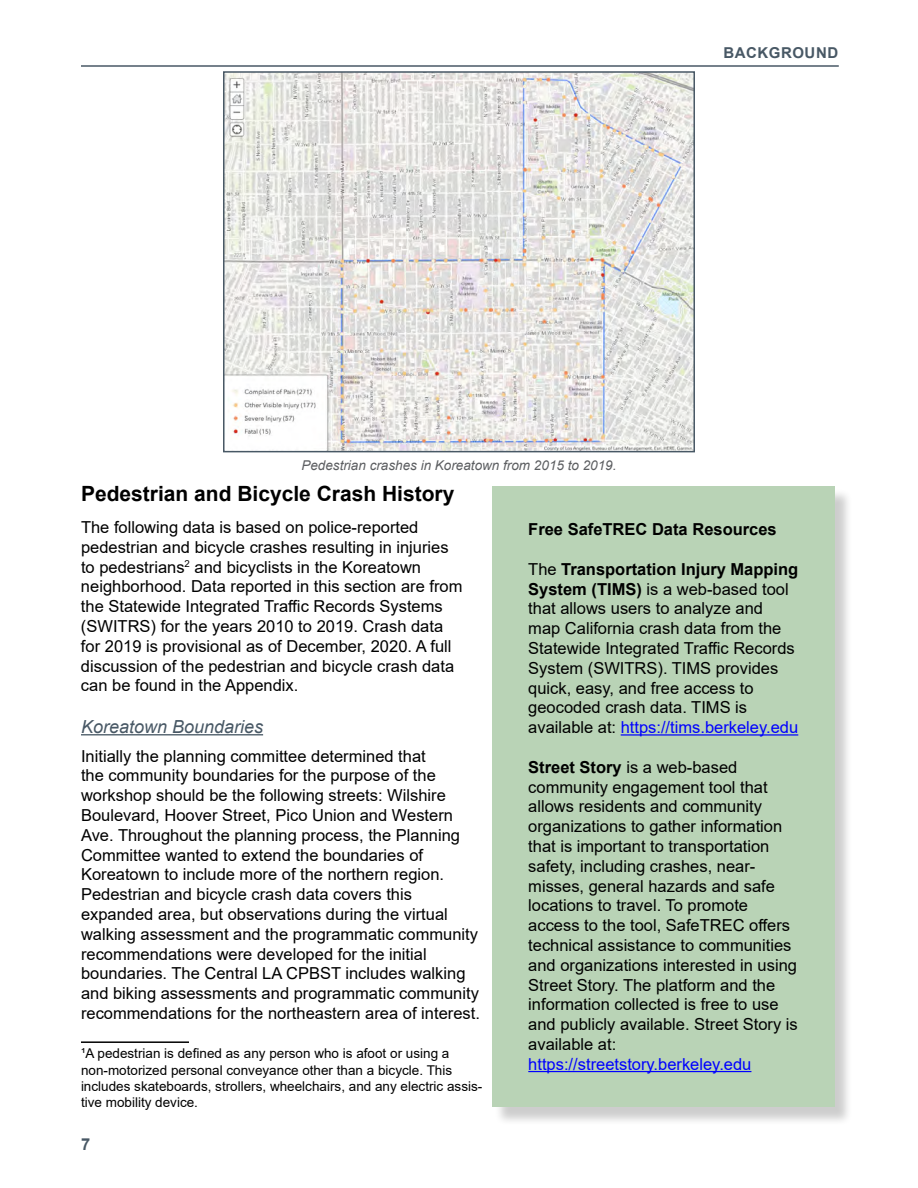
<style>
.page{position:relative;width:918px;height:1188px;background:#fff}
.page>*{position:absolute;margin:0;border:0;box-sizing:border-box;transform-origin:0 0}
.t1{font:700 21px "Arial";color:#000}
.t2{font:italic 18px "Arial";color:#485865}
.t3{font:16.5px/19.8px "Arial";color:#000}
.t4{font:16.5px "Arial";color:#00f}
.t5{font:700 16.5px "Arial";color:#000}
.t6{font:700 16.5px "Arial";color:#485865}
.t7{font:700 15px "Arial";color:#485865}
.t8{font:13.5px/16.2px "Arial";color:#000}
.t9{font:italic 13.5px "Arial";color:#5c5e61}
.s1{font-weight:700}
.s2{color:#00f}
</style>
<div class="page">
<img style="left:226px;top:74px;width:466px;height:375px">
<div style="left:223px;top:71px;width:472px;height:381px;border:2px solid #485865"></div>
<hr style="left:81px;top:65px;width:758px;height:2px;background:#485865">
<hr style="left:81px;top:734px;width:182px;height:1px;background:#485865">
<hr style="left:81px;top:1041px;width:108px;height:2px;background:#000">
<div style="left:494px;top:488px;width:359px;height:638px;background:#000;opacity:.2"></div>
<div style="left:492px;top:486px;width:342px;height:621px;background:#b9d3b6"></div>
<hr style="left:621px;top:734px;width:177px;height:2px;background:#00f">
<hr style="left:528px;top:1071px;width:223px;height:1px;background:#00f">
<p class="t7" style="left:723px;top:42px;width:24px">Back</p>
<p class="t7" style="left:769px;top:42px;width:25px">groun</p>
<p class="t7" style="left:827px;top:42px;width:12px">d</p>
<p class="t9" style="left:301px;top:456px;width:317px">Pedestrian crashes in Koreatown from 2015 to 2019.</p>
<p class="t1" style="left:81px;top:479px;width:375px">Pedestrian and Bicycle Crash History</p>
<p class="t3" style="left:81px;top:517px;width:383px">The following data is based on police-reported pedestrian and bicycle crashes resulting in injuries to pedestrians<sup>2</sup> and bicyclists in the Koreatown neighborhood. Data reported in this section are from the Statewide Integrated Traffic Records Systems (SWITRS) for the years 2010 to 2019. Crash data for 2019 is provisional as of December, 2020. A full discussion of the pedestrian and bicycle crash data can be found in the Appendix.</p>
<p class="t2" style="left:81px;top:715px;width:184px">Koreatown Boundaries</p>
<p class="t3" style="left:81px;top:746px;width:400px">Initially the planning committee determined that<br>the community boundaries for the purpose of the workshop should be the following streets: Wilshire Boulevard, Hoover Street, Pico Union and Western Ave. Throughout the planning process, the Planning Committee wanted to extend the boundaries of Koreatown to include more of the northern region.<br>Pedestrian and bicycle crash data covers this expanded area, but observations during the virtual walking assessment and the programmatic community recommendations were developed for the initial boundaries. The Central LA CPBST includes walking and biking assessments and programmatic community recommendations for the northeastern area of interest.</p>
<p class="t8" style="left:81px;top:1045px;width:403px">¹A pedestrian is defined as any person who is afoot or using a non-motorized personal conveyance other than a bicycle. This includes skateboards, strollers, wheelchairs, and any electric assis&shy;tive mobility device.</p>
<p class="t6" style="left:81px;top:1133px;width:11px">7</p>
<p class="t5" style="left:528px;top:518px;width:250px">Free SafeTREC Data Resources</p>
<p class="t3" style="left:528px;top:559px;width:272px">The <span class="s1">Transportation Injury Mapping System (TIMS)</span> is a web-based tool that allows users to analyze and map California crash data from the Statewide Integrated Traffic Records System (SWITRS). TIMS provides quick, easy, and free access to geocoded crash data. TIMS is available at: <span class="s2">https://tims.berkeley.edu</span></p>
<p class="t3" style="left:528px;top:757px;width:271px"><span class="s1">Street Story</span> is a web-based community engagement tool that allows residents and community organizations to gather information that is important to transportation safety, including crashes, near&shy;misses, general hazards and safe locations to travel. To promote access to the tool, SafeTREC offers technical assistance to communities and organizations interested in using Street Story. The platform and the information collected is free to use and publicly available. Street Story is available at:</p>
<p class="t4" style="left:528px;top:1053px;width:225px">https://streetstory.berkeley.edu</p>
</div>
